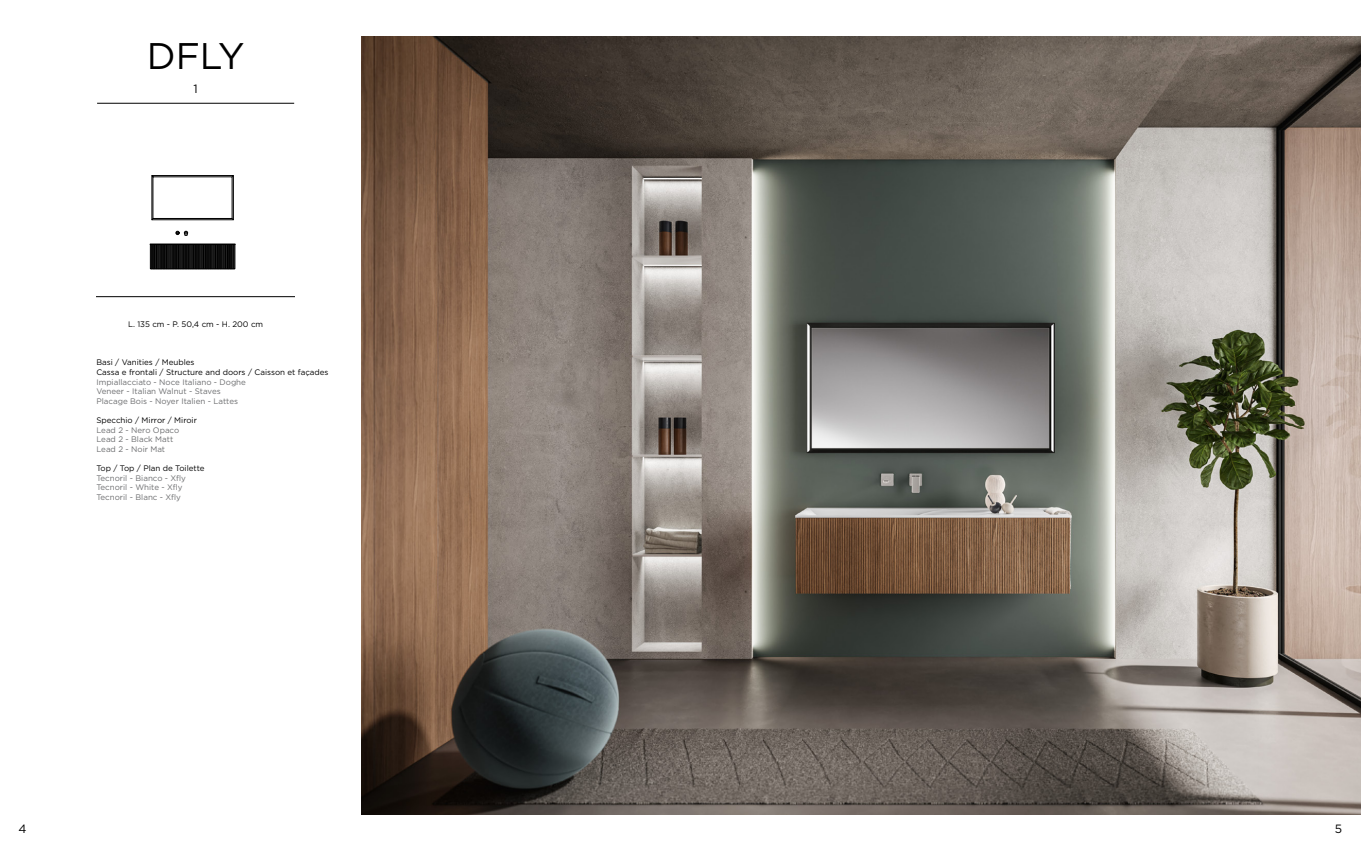
<style>
.page{position:relative;width:1361px;height:851px;background:#fff}
.page>*{position:absolute;margin:0;border:0;box-sizing:border-box;transform-origin:0 0}
.t1{font:37px "Gotham";color:#000}
.t2{font:12px "Gotham";color:#000}
.t3{font:8px "Gotham";color:#6c6d6f}
.t4{font:8px "Gotham";color:#000}
</style>
<div class="page">
<hr style="left:96px;top:296px;width:199px;height:1px;background:#000">
<div style="left:150px;top:244px;width:85px;height:1px;border:1px solid #000"></div>
<svg style="left:176px;top:231px;width:12px;height:4px"></svg>
<svg style="left:152px;top:175px;width:82px;height:45px"></svg>
<svg style="left:151px;top:244px;width:84px;height:25px;background:#0f0f0f"></svg>
<hr style="left:97px;top:103px;width:197px;height:1px;background:#000">
<img style="left:361px;top:36px;width:1000px;height:778px">
<p class="t1" style="left:147px;top:32px;width:99px">DFLY</p>
<p class="t2" style="left:193px;top:81px;width:6px">1</p>
<p class="t4" style="left:128px;top:319px;width:137px">L. 135 cm - P. 50,4 cm - H. 200 cm</p>
<p class="t4" style="left:96px;top:357px;width:100px">Basi / Vanities / Meubles</p>
<p class="t4" style="left:96px;top:367px;width:234px">Cassa e frontali / Structure and doors / Caisson et façades</p>
<p class="t3" style="left:96px;top:376px;width:151px">Impiallacciato - Noce Italiano - Doghe</p>
<p class="t3" style="left:96px;top:386px;width:126px">Veneer - Italian Walnut - Staves</p>
<p class="t3" style="left:96px;top:396px;width:143px">Placage Bois - Noyer Italien - Lattes</p>
<p class="t4" style="left:96px;top:415px;width:102px">Specchio / Mirror / Miroir</p>
<p class="t3" style="left:96px;top:424px;width:84px">Lead 2 - Nero Opaco</p>
<p class="t3" style="left:96px;top:434px;width:78px">Lead 2 - Black Matt</p>
<p class="t3" style="left:96px;top:444px;width:70px">Lead 2 - Noir Mat</p>
<p class="t4" style="left:96px;top:463px;width:110px">Top / Top / Plan de Toilette</p>
<p class="t3" style="left:96px;top:472px;width:91px">Tecnoril - Bianco - Xfly</p>
<p class="t3" style="left:96px;top:482px;width:88px">Tecnoril - White - Xfly</p>
<p class="t3" style="left:96px;top:492px;width:86px">Tecnoril - Blanc - Xfly</p>
<h2 class="t2" style="left:19px;top:821px;width:10px">4</h2>
<h2 class="t2" style="left:1334px;top:821px;width:9px">5</h2>
</div>
